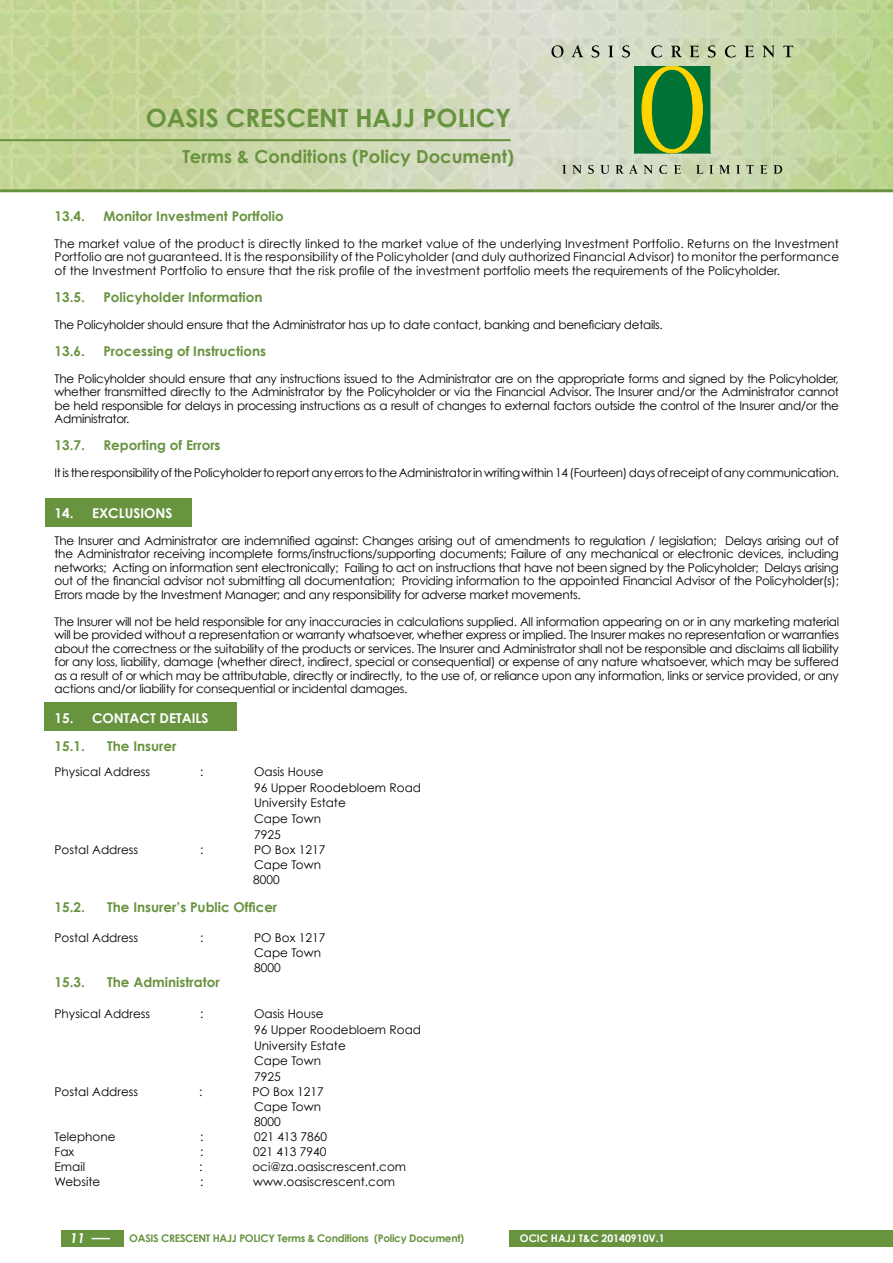
<style>
.page{position:relative;width:893px;height:1263px;background:#fff}
.page>*{position:absolute;margin:0;border:0;box-sizing:border-box;transform-origin:0 0}
.t1{font:700 25.2px "Century Gothic";color:#68933f}
.t2{font:700 18px "Century Gothic";color:#68933f}
.t3{font:700 13.5px "Century Gothic";color:#68933f}
.t4{font:700 13.5px "Century Gothic";color:#fff}
.t5{font:italic 700 13.5px "Century Gothic";color:#fff}
.t6{font:12px/13.5px "Century Gothic";letter-spacing:-.025em;color:#000;text-align:justify}
.t7{font:12px/15.8px "Century Gothic";color:#000}
.t8{font:700 10.5px "Century Gothic";letter-spacing:-.025em;color:#68933f}
.t9{font:700 10.5px "Century Gothic";color:#fff}
</style>
<div class="page">
<img style="left:0;top:0;width:893px;height:189px">
<div style="left:61px;top:1230px;width:63px;height:17px;background:#68933f"></div>
<svg style="left:92px;top:1238px;width:18px;height:1px"></svg>
<div style="left:510px;top:1230px;width:383px;height:17px;background:#68933f"></div>
<hr style="left:0;top:139px;width:511px;height:2px;background:#68933f">
<hr style="left:0;top:189px;width:893px;height:3px;background:#68933f">
<svg style="left:634px;top:66px;width:76px;height:87px;background:#408a28"></svg>
<svg style="left:551px;top:45px;width:12px;height:13px"></svg>
<svg style="left:572px;top:45px;width:11px;height:12px"></svg>
<svg style="left:592px;top:45px;width:7px;height:13px"></svg>
<svg style="left:608px;top:46px;width:5px;height:11px"></svg>
<svg style="left:622px;top:45px;width:8px;height:13px"></svg>
<svg style="left:651px;top:45px;width:11px;height:13px"></svg>
<svg style="left:671px;top:46px;width:11px;height:11px"></svg>
<svg style="left:690px;top:46px;width:9px;height:11px"></svg>
<svg style="left:708px;top:45px;width:8px;height:13px"></svg>
<svg style="left:725px;top:45px;width:10px;height:13px"></svg>
<svg style="left:745px;top:46px;width:9px;height:11px"></svg>
<svg style="left:762px;top:46px;width:12px;height:11px"></svg>
<svg style="left:783px;top:46px;width:10px;height:11px"></svg>
<svg style="left:562px;top:165px;width:4px;height:9px"></svg>
<svg style="left:572px;top:165px;width:9px;height:9px"></svg>
<svg style="left:588px;top:165px;width:6px;height:9px"></svg>
<svg style="left:600px;top:165px;width:9px;height:9px"></svg>
<svg style="left:615px;top:165px;width:23px;height:9px"></svg>
<svg style="left:644px;top:165px;width:9px;height:9px"></svg>
<svg style="left:659px;top:165px;width:8px;height:9px"></svg>
<svg style="left:674px;top:165px;width:7px;height:9px"></svg>
<svg style="left:696px;top:165px;width:7px;height:9px"></svg>
<svg style="left:709px;top:165px;width:4px;height:9px"></svg>
<svg style="left:719px;top:165px;width:11px;height:9px"></svg>
<svg style="left:736px;top:165px;width:4px;height:9px"></svg>
<svg style="left:746px;top:165px;width:8px;height:9px"></svg>
<svg style="left:760px;top:165px;width:7px;height:9px"></svg>
<svg style="left:773px;top:165px;width:9px;height:9px"></svg>
<div style="left:44px;top:703px;width:192px;height:28px;background:#68933f"></div>
<div style="left:45px;top:498px;width:146px;height:28px;background:#68933f"></div>
<h1 class="t1" style="left:146px;top:102px;width:367px">OASIS CRESCENT HAJJ POLICY</h1>
<h2 class="t2" style="left:182px;top:145px;width:333px">Terms &amp; Conditions (Policy Document)</h2>
<p class="t3" style="left:55px;top:207px;width:32px">13.4.</p>
<p class="t3" style="left:103px;top:207px;width:182px">Monitor Investment Portfolio</p>
<p class="t6" style="left:55px;top:236px;width:786px">The market value of the product is directly linked to the market value of the underlying Investment Portfolio. Returns on the Investment Portfolio are not guaranteed. It is the responsibility of the Policyholder (and duly authorized Financial Advisor) to monitor the performance of the Investment Portfolio to ensure that the risk profile of the investment portfolio meets the requirements of the Policyholder.</p>
<p class="t3" style="left:55px;top:288px;width:32px">13.5.</p>
<p class="t3" style="left:103px;top:288px;width:161px">Policyholder Information</p>
<p class="t6" style="left:55px;top:317px;width:610px">The Policyholder should ensure that the Administrator has up to date contact, banking and beneficiary details.</p>
<p class="t3" style="left:55px;top:342px;width:32px">13.6.</p>
<p class="t3" style="left:103px;top:342px;width:164px">Processing of Instructions</p>
<p class="t6" style="left:55px;top:371px;width:786px">The Policyholder should ensure that any instructions issued to the Administrator are on the appropriate forms and signed by the Policyholder, whether transmitted directly to the Administrator by the Policyholder or via the Financial Advisor. The Insurer and/or the Administrator cannot be held responsible for delays in processing instructions as a result of changes to external factors outside the control of the Insurer and/or the Administrator.</p>
<p class="t3" style="left:55px;top:437px;width:32px">13.7.</p>
<p class="t3" style="left:103px;top:437px;width:119px">Reporting of Errors</p>
<p class="t6" style="left:55px;top:466px;width:786px">It is the responsibility of the Policyholder to report any errors to the Administrator in writing within 14 (Fourteen) days of receipt of any communication.</p>
<p class="t4" style="left:55px;top:504px;width:119px">14. EXCLUSIONS</p>
<p class="t6" style="left:55px;top:533px;width:786px">The Insurer and Administrator are indemnified against: Changes arising out of amendments to regulation / legislation; Delays arising out of the Administrator receiving incomplete forms/instructions/supporting documents; Failure of any mechanical or electronic devices, including networks; Acting on information sent electronically; Failing to act on instructions that have not been signed by the Policyholder; Delays arising out of the financial advisor not submitting all documentation; Providing information to the appointed Financial Advisor of the Policyholder(s); Errors made by the Investment Manager; and any responsibility for adverse market movements.</p>
<p class="t6" style="left:55px;top:614px;width:786px">The Insurer will not be held responsible for any inaccuracies in calculations supplied. All information appearing on or in any marketing material will be provided without a representation or warranty whatsoever, whether express or implied. The Insurer makes no representation or warranties about the correctness or the suitability of the products or services. The Insurer and Administrator shall not be responsible and disclaims all liability for any loss, liability, damage (whether direct, indirect, special or consequential) or expense of any nature whatsoever, which may be suffered as a result of or which may be attributable, directly or indirectly, to the use of, or reliance upon any information, links or service provided, or any actions and/or liability for consequential or incidental damages.</p>
<p class="t4" style="left:55px;top:709px;width:155px">15. CONTACT DETAILS</p>
<p class="t3" style="left:55px;top:738px;width:32px">15.1.</p>
<p class="t3" style="left:107px;top:738px;width:71px">The Insurer</p>
<p class="t7" style="left:55px;top:763px;width:97px">Physical Address</p>
<p class="t6" style="left:200px;top:765px;width:5px">:</p>
<p class="t7" style="left:254px;top:763px;width:168px">Oasis House<br>96 Upper Roodebloem Road<br>University Estate<br>Cape Town<br>7925</p>
<p class="t7" style="left:55px;top:841px;width:85px">Postal Address</p>
<p class="t6" style="left:200px;top:843px;width:5px">:</p>
<p class="t7" style="left:253px;top:842px;width:74px;line-height:15px">PO Box 1217<br>Cape Town<br>8000</p>
<p class="t3" style="left:55px;top:899px;width:32px">15.2.</p>
<p class="t3" style="left:107px;top:899px;width:172px">The Insurer’s Public Officer</p>
<p class="t7" style="left:55px;top:930px;width:85px">Postal Address</p>
<p class="t6" style="left:200px;top:931px;width:5px">:</p>
<p class="t7" style="left:254px;top:930px;width:73px;line-height:15px">PO Box 1217<br>Cape Town<br>8000</p>
<p class="t3" style="left:55px;top:974px;width:32px">15.3.</p>
<p class="t3" style="left:107px;top:974px;width:114px">The Administrator</p>
<p class="t7" style="left:55px;top:1006px;width:97px">Physical Address</p>
<p class="t6" style="left:200px;top:1007px;width:5px">:</p>
<p class="t7" style="left:254px;top:1006px;width:168px">Oasis House<br>96 Upper Roodebloem Road<br>University Estate<br>Cape Town<br>7925</p>
<p class="t7" style="left:55px;top:1084px;width:85px">Postal Address</p>
<p class="t6" style="left:199px;top:1085px;width:5px">:</p>
<p class="t7" style="left:252px;top:1084px;width:73px;line-height:15px">PO Box 1217<br>Cape Town<br>8000</p>
<p class="t7" style="left:55px;top:1129px;width:63px">Telephone</p>
<p class="t6" style="left:200px;top:1130px;width:5px">:</p>
<p class="t7" style="left:254px;top:1129px;width:75px">021 413 7860</p>
<p class="t6" style="left:55px;top:1145px;width:21px">Fax</p>
<p class="t6" style="left:200px;top:1145px;width:5px">:</p>
<p class="t7" style="left:253px;top:1144px;width:75px">021 413 7940</p>
<p class="t6" style="left:55px;top:1160px;width:32px">Email</p>
<p class="t6" style="left:199px;top:1160px;width:5px">:</p>
<p class="t7" style="left:252px;top:1159px;width:155px">oci@za.oasiscrescent.com</p>
<p class="t7" style="left:55px;top:1174px;width:47px">Website</p>
<p class="t6" style="left:200px;top:1175px;width:5px">:</p>
<p class="t7" style="left:253px;top:1174px;width:143px">www.oasiscrescent.com</p>
<p class="t5" style="left:70px;top:1229px;width:17px">11</p>
<p class="t8" style="left:129px;top:1232px;width:337px">OASIS CRESCENT HAJJ POLICY Terms &amp; Conditions (Policy Document)</p>
<p class="t9" style="left:520px;top:1232px;width:146px">OCIC HAJJ T&amp;C 20140910V.1</p>
</div>
